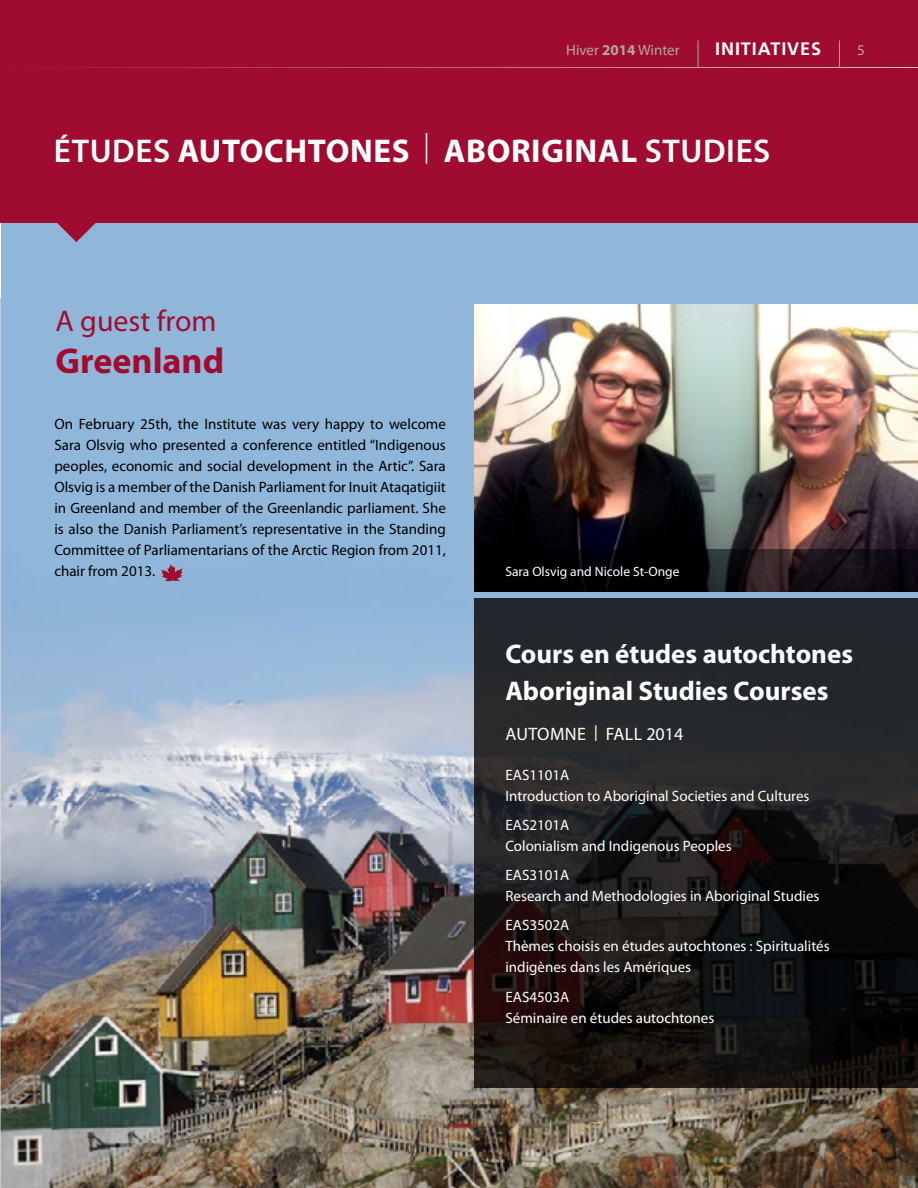
<style>
.page{position:relative;width:918px;height:1188px;background:#fff}
.page>*{position:absolute;margin:0;border:0;box-sizing:border-box;transform-origin:0 0}
.t1{font:700 36px "Myriad Pro";color:#a00c30}
.t2{font:700 33px "Myriad Pro";letter-spacing:.02em;color:#fff}
.t3{font:30px "Myriad Pro";color:#a00c30}
.t4{font:700 27px "Myriad Pro";color:#fff}
.Texte_Myriad{font:18px "Myriad Pro";letter-spacing:.01em;color:#fff}
.t5{font:700 18px "Frutiger";letter-spacing:.05em;color:#fff}
.Texte_Myriad-2{font:15px/21px "Myriad Pro";color:#000;text-align:justify}
.Texte_Myriad-3{font:15px/21px "Myriad Pro";color:#fff}
.t6{font:15px "Myriad Pro";color:#b2a79e}
.Texte_Myriad-4{font:13.5px "Myriad Pro";color:#fff}
.s1{font-weight:700}
.s2{font-weight:600}
</style>
<div class="page">
<img style="left:1px;top:223px;width:917px;height:965px">
<svg style="left:474px;top:598px;width:444px;height:490px;background:#1d1c1d"></svg>
<hr style="left:0;top:297px;width:1px;height:891px;background:#e4e5e8">
<div style="left:0;top:0;width:918px;height:223px;background:#a00c30"></div>
<img style="left:475px;top:305px;width:443px;height:244px">
<svg style="left:56px;top:223px;width:41px;height:19px"></svg>
<hr style="left:0;top:67px;width:918px;height:1px;background:#d5cec8">
<svg style="left:698px;top:40px;width:1px;height:28px"></svg>
<svg style="left:839px;top:40px;width:1px;height:28px"></svg>
<svg style="left:160px;top:564px;width:23px;height:17px"></svg>
<svg style="left:474px;top:549px;width:444px;height:42px;background:#0d0a0d"></svg>
<p class="t6" style="left:566px;top:41px;width:115px">Hiver <span class="s1">2014</span> Winter</p>
<p class="t5" style="left:715px;top:38px;width:107px">INITIATIVES</p>
<p class="t6" style="left:857px;top:41px;width:9px">5</p>
<p class="t2" style="left:54px;top:129px;width:718px"><span class="s2">ÉTUDES</span> AUTOCHTONES <sup>|</sup> ABORIGINAL <span class="s2">STUDIES</span></p>
<p class="t3" style="left:56px;top:303px;width:162px">A guest from</p>
<p class="t1" style="left:56px;top:338px;width:170px">Greenland</p>
<p class="Texte_Myriad-2" style="left:54px;top:413px;width:393px">On February 25th, the Institute was very happy to welcome Sara Olsvig who presented a conference entitled “Indigenous peoples, economic and social development in the Artic”. Sara Olsvig is a member of the Danish Parliament for Inuit Ataqatigiit in Greenland and member of the Greenlandic parliament. She is also the Danish Parliament’s representative in the Standing Committee of Parliamentarians of the Arctic Region from 2011, chair from 2013.</p>
<p class="Texte_Myriad-4" style="left:505px;top:563px;width:176px">Sara Olsvig and Nicole St-Onge</p>
<p class="t4" style="left:505px;top:636px;width:349px">Cours en études autochtones</p>
<p class="t4" style="left:505px;top:674px;width:324px">Aboriginal Studies Courses</p>
<p class="Texte_Myriad" style="left:506px;top:723px;width:179px">AUTOMNE <sup>|</sup> FALL 2014</p>
<p class="Texte_Myriad-3" style="left:505px;top:764px;width:306px">EAS1101A<br>Introduction to Aboriginal Societies and Cultures</p>
<p class="Texte_Myriad-3" style="left:505px;top:815px;width:228px">EAS2101A<br>Colonialism and Indigenous Peoples</p>
<p class="Texte_Myriad-3" style="left:505px;top:865px;width:316px">EAS3101A<br>Research and Methodologies in Aboriginal Studies</p>
<p class="Texte_Myriad-3" style="left:505px;top:915px;width:326px">EAS3502A<br>Thèmes choisis en études autochtones : Spiritualités indigènes dans les Amériques</p>
<p class="Texte_Myriad-3" style="left:505px;top:986px;width:210px">EAS4503A<br>Séminaire en études autochtones</p>
</div>
